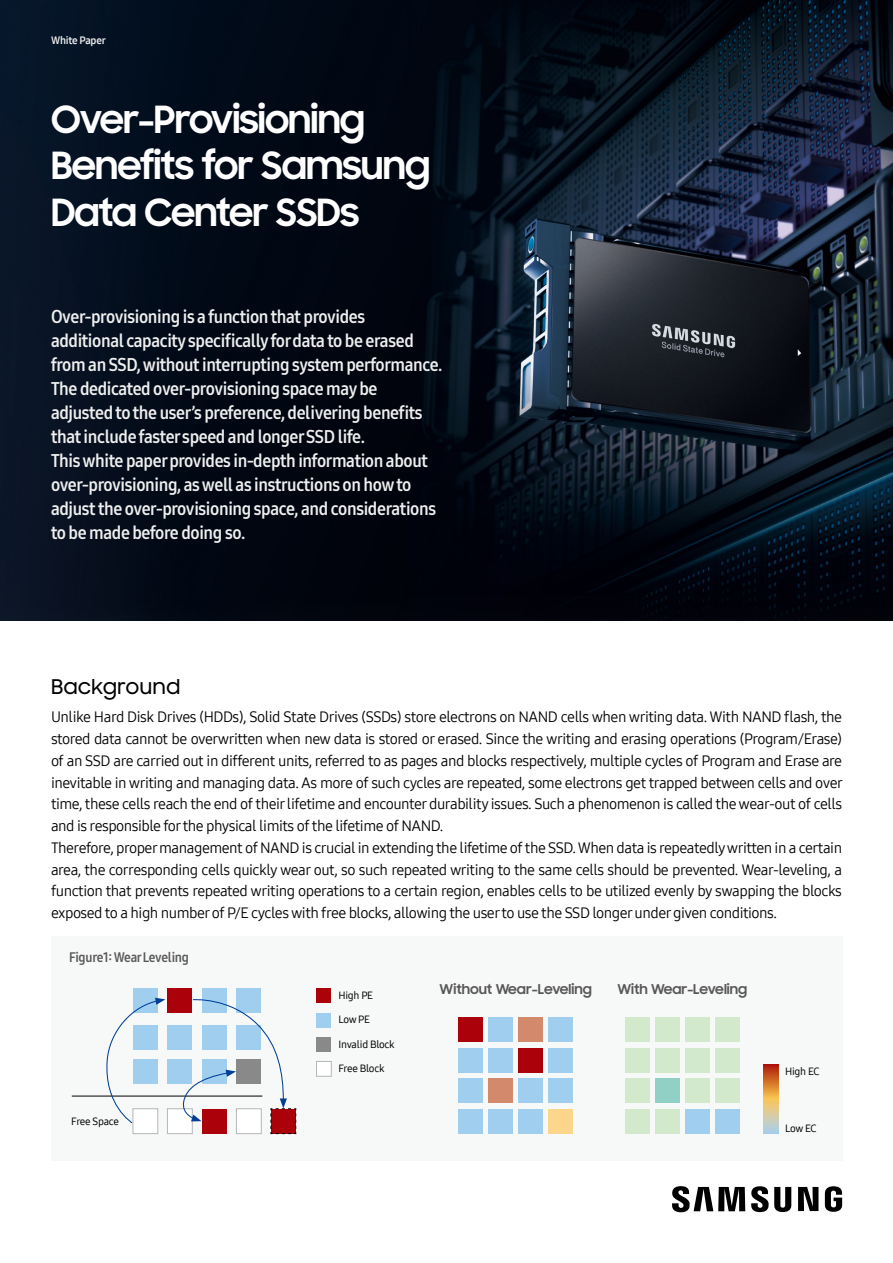
<style>
.page{position:relative;width:893px;height:1263px;background:#fff}
.page>*{position:absolute;margin:0;border:0;box-sizing:border-box;transform-origin:0 0}
.t1{font:700 37.5px/46.5px "Samsung Sharp Sans";letter-spacing:-.025em;color:#fff}
.t2{font:500 20.25px "Samsung Sharp Sans";color:#000}
.t3{font:18px/24px "Samsung One 700 C";letter-spacing:-.02em;color:#efefef}
.t4{font:15px/21.8px "Samsung One 400";letter-spacing:-.035em;color:#000}
.t5{font:700 13.5px "Samsung Sharp Sans";color:#595757}
.t6{font:13.5px "Samsung One 700 C";letter-spacing:-.02em;color:#595757}
.t7{font:10.5px "Samsung One 500";letter-spacing:-.025em;color:#000}
.t8{font:10.5px "Samsung One 700";letter-spacing:-.02em;color:#efefef}
</style>
<div class="page">
<div style="left:51px;top:936px;width:791px;height:224px;background:#f7f8f8"></div>
<img style="left:0;top:0;width:893px;height:621px">
<div style="left:0;top:64px;width:476px;height:523px;background:linear-gradient(to right,#071224,#00030c)"></div>
<svg style="left:672px;top:1186px;width:170px;height:26px"></svg>
<div style="left:133px;top:988px;width:25px;height:25px;background:#a0ceef"></div>
<div style="left:202px;top:988px;width:25px;height:25px;background:#a0ceef"></div>
<div style="left:167px;top:988px;width:25px;height:25px;background:#ab010b"></div>
<div style="left:236px;top:988px;width:25px;height:25px;background:#a0ceef"></div>
<div style="left:167px;top:1059px;width:25px;height:25px;background:#a0ceef"></div>
<div style="left:167px;top:1025px;width:25px;height:25px;background:#a0ceef"></div>
<div style="left:458px;top:1017px;width:25px;height:25px;background:#ab010b"></div>
<div style="left:518px;top:1017px;width:25px;height:25px;background:#d3896b"></div>
<div style="left:488px;top:1017px;width:25px;height:25px;background:#a0ceef"></div>
<div style="left:548px;top:1017px;width:25px;height:25px;background:#a0ceef"></div>
<div style="left:458px;top:1078px;width:25px;height:25px;background:#a0ceef"></div>
<div style="left:458px;top:1109px;width:25px;height:24px;background:#a0ceef"></div>
<div style="left:518px;top:1078px;width:25px;height:25px;background:#a0ceef"></div>
<div style="left:518px;top:1109px;width:25px;height:24px;background:#a0ceef"></div>
<div style="left:488px;top:1078px;width:25px;height:25px;background:#d3896b"></div>
<div style="left:488px;top:1109px;width:25px;height:24px;background:#a0ceef"></div>
<div style="left:548px;top:1078px;width:25px;height:25px;background:#a0ceef"></div>
<div style="left:548px;top:1109px;width:25px;height:24px;background:#fcd68a"></div>
<div style="left:458px;top:1048px;width:25px;height:25px;background:#a0ceef"></div>
<div style="left:518px;top:1048px;width:25px;height:25px;background:#ab010b"></div>
<div style="left:488px;top:1048px;width:25px;height:25px;background:#a0ceef"></div>
<div style="left:548px;top:1048px;width:25px;height:25px;background:#a0ceef"></div>
<div style="left:133px;top:1108px;width:25px;height:26px;background:#fff;border:1px solid #b5b6b6"></div>
<div style="left:167px;top:1108px;width:25px;height:26px;background:#fff;border:1px solid #b5b6b6"></div>
<hr style="left:72px;top:1096px;width:190px;height:1px;background:#000">
<div style="left:316px;top:1013px;width:15px;height:14px;background:#a0ceef"></div>
<div style="left:316px;top:988px;width:15px;height:15px;background:#ab010b"></div>
<div style="left:316px;top:1037px;width:15px;height:15px;background:#898989"></div>
<div style="left:316px;top:1061px;width:16px;height:16px;background:#fff;border:1px solid #b5b6b6"></div>
<svg style="left:104px;top:998px;width:61px;height:126px"></svg>
<svg style="left:181px;top:999px;width:116px;height:135px"></svg>
<div style="left:625px;top:1017px;width:25px;height:25px;background:#d3e9cc"></div>
<div style="left:685px;top:1017px;width:25px;height:25px;background:#d3e9cc"></div>
<div style="left:655px;top:1017px;width:25px;height:25px;background:#d3e9cc"></div>
<div style="left:715px;top:1017px;width:25px;height:25px;background:#d3e9cc"></div>
<div style="left:625px;top:1078px;width:25px;height:25px;background:#d3e9cc"></div>
<div style="left:625px;top:1109px;width:25px;height:24px;background:#d3e9cc"></div>
<div style="left:685px;top:1078px;width:25px;height:25px;background:#d3e9cc"></div>
<div style="left:685px;top:1109px;width:25px;height:24px;background:#a0ceef"></div>
<div style="left:655px;top:1078px;width:25px;height:25px;background:#91d0c5"></div>
<div style="left:655px;top:1109px;width:25px;height:24px;background:#d3e9cc"></div>
<div style="left:715px;top:1078px;width:25px;height:25px;background:#d3e9cc"></div>
<div style="left:715px;top:1109px;width:25px;height:24px;background:#a0ceef"></div>
<div style="left:625px;top:1048px;width:25px;height:25px;background:#d3e9cc"></div>
<div style="left:685px;top:1048px;width:25px;height:25px;background:#d3e9cc"></div>
<div style="left:655px;top:1048px;width:25px;height:25px;background:#d3e9cc"></div>
<div style="left:715px;top:1048px;width:25px;height:25px;background:#d3e9cc"></div>
<svg style="left:763px;top:1064px;width:15px;height:69px"></svg>
<p class="t8" style="left:51px;top:33px;width:56px">White Paper</p>
<h1 class="t1" style="left:51px;top:94px;width:381px">Over-Provisioning<br>Benefits for Samsung<br>Data Center SSDs</h1>
<p class="t3" style="left:51px;top:304px;width:393px">Over-provisioning is a function that provides additional capacity specifically for data to be erased from an SSD, without interrupting system performance.<br>The dedicated over-provisioning space may be adjusted to the user’s preference, delivering benefits that include faster speed and longer SSD life.<br>This white paper provides in-depth information about over-provisioning, as well as instructions on how to adjust the over-provisioning space, and considerations to be made before doing so.</p>
<h2 class="t2" style="left:51px;top:672px;width:131px">Background</h2>
<p class="t4" style="left:51px;top:706px;width:793px">Unlike Hard Disk Drives (HDDs), Solid State Drives (SSDs) store electrons on NAND cells when writing data. With NAND flash, the stored data cannot be overwritten when new data is stored or erased. Since the writing and erasing operations (Program/Erase) of an SSD are carried out in different units, referred to as pages and blocks respectively, multiple cycles of Program and Erase are inevitable in writing and managing data. As more of such cycles are repeated, some electrons get trapped between cells and over time, these cells reach the end of their lifetime and encounter durability issues. Such a phenomenon is called the wear-out of cells and is responsible for the physical limits of the lifetime of NAND.<br>Therefore, proper management of NAND is crucial in extending the lifetime of the SSD. When data is repeatedly written in a certain area, the corresponding cells quickly wear out, so such repeated writing to the same cells should be prevented. Wear-leveling, a function that prevents repeated writing operations to a certain region, enables cells to be utilized evenly by swapping the blocks exposed to a high number of P/E cycles with free blocks, allowing the user to use the SSD longer under given conditions.</p>
<p class="t6" style="left:69px;top:948px;width:121px">Figure1: Wear Leveling</p>
<p class="t7" style="left:71px;top:1114px;width:49px">Free Space</p>
<p class="t7" style="left:338px;top:988px;width:36px">High PE</p>
<p class="t7" style="left:338px;top:1037px;width:58px">Invalid Block</p>
<p class="t7" style="left:338px;top:1013px;width:33px">Low PE</p>
<p class="t7" style="left:338px;top:1061px;width:48px">Free Block</p>
<p class="t5" style="left:440px;top:979px;width:154px">Without Wear-Leveling</p>
<p class="t5" style="left:617px;top:979px;width:131px">With Wear-Leveling</p>
<p class="t7" style="left:785px;top:1064px;width:36px">High EC</p>
<p class="t7" style="left:785px;top:1122px;width:33px">Low EC</p>
</div>
